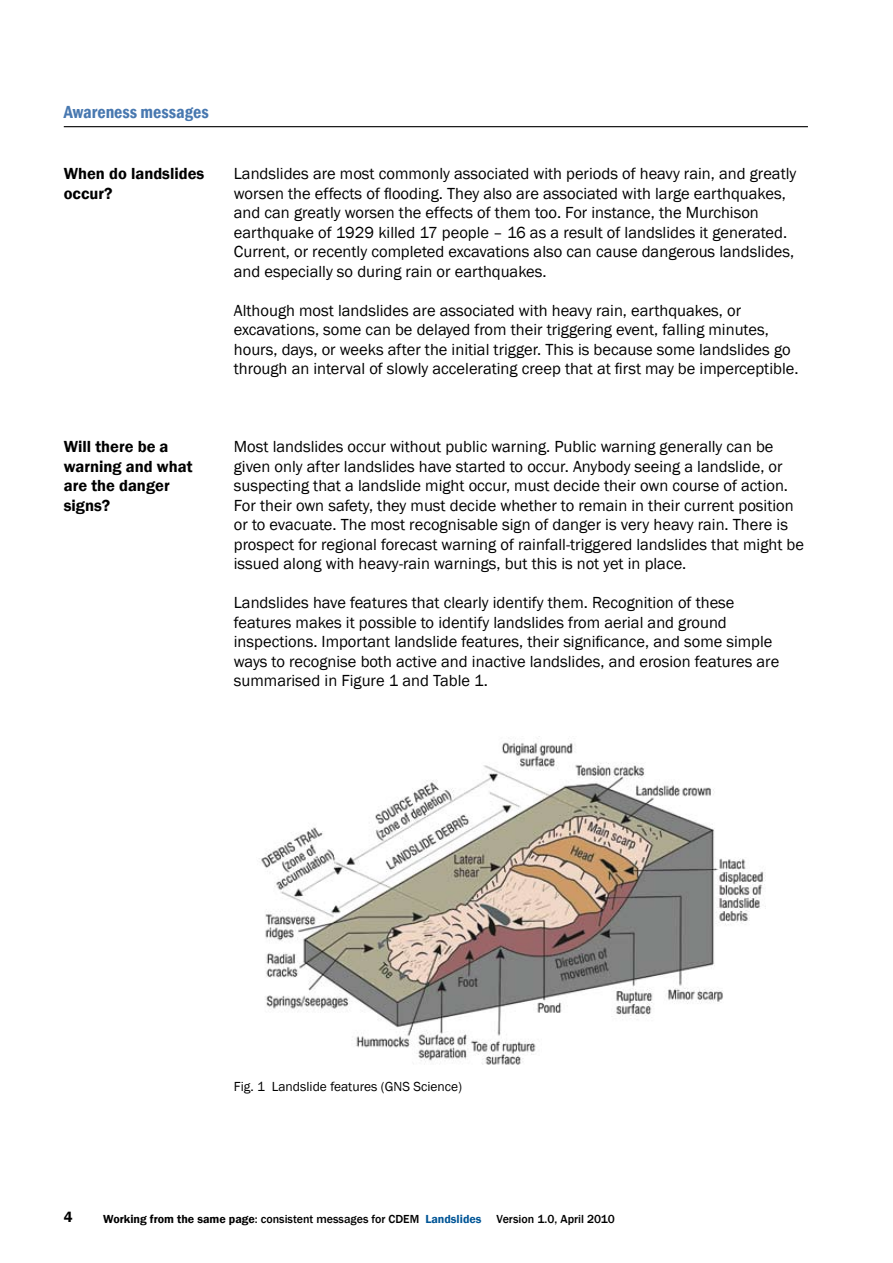
<style>
.page{position:relative;width:893px;height:1263px;background:#fff}
.page>*{position:absolute;margin:0;border:0;box-sizing:border-box;transform-origin:0 0}
.t1{font:600 condensed 18px "Franklin Gothic";color:#4878b0}
.t2{font:16.5px/19.5px "Franklin Gothic";color:#000}
.t3{font:600 16.5px/19.5px "Franklin Gothic";color:#000}
.t4{font:600 15px "Franklin Gothic";color:#000}
.t5{font:13.5px "Franklin Gothic";color:#000}
.t6{font:500 12px "Franklin Gothic";color:#000}
.s1{font-weight:600}
.s2{font-weight:600;color:#005596}
</style>
<div class="page">
<hr style="left:64px;top:126px;width:744px;height:1px;background:#000">
<img style="left:259px;top:736px;width:506px;height:329px">
<p class="t1" style="left:64px;top:100px;width:146px">Awareness messages</p>
<p class="t3" style="left:64px;top:164px;width:142px">When do landslides occur?</p>
<p class="t3" style="left:64px;top:437px;width:130px">Will there be a warning and what are the danger signs?</p>
<p class="t2" style="left:234px;top:164px;width:564px">Landslides are most commonly associated with periods of heavy rain, and greatly worsen the effects of flooding. They also are associated with large earthquakes, and can greatly worsen the effects of them too. For instance, the Murchison earthquake of 1929 killed 17 people – 16 as a result of landslides it generated.<br>Current, or recently completed excavations also can cause dangerous landslides, and especially so during rain or earthquakes.</p>
<p class="t2" style="left:234px;top:301px;width:566px">Although most landslides are associated with heavy rain, earthquakes, or excavations, some can be delayed from their triggering event, falling minutes, hours, days, or weeks after the initial trigger. This is because some landslides go through an interval of slowly accelerating creep that at first may be imperceptible.</p>
<p class="t2" style="left:234px;top:437px;width:572px">Most landslides occur without public warning. Public warning generally can be given only after landslides have started to occur. Anybody seeing a landslide, or suspecting that a landslide might occur, must decide their own course of action.<br>For their own safety, they must decide whether to remain in their current position or to evacuate. The most recognisable sign of danger is very heavy rain. There is prospect for regional forecast warning of rainfall-triggered landslides that might be issued along with heavy-rain warnings, but this is not yet in place.</p>
<p class="t2" style="left:234px;top:593px;width:547px">Landslides have features that clearly identify them. Recognition of these features makes it possible to identify landslides from aerial and ground inspections. Important landslide features, their significance, and some simple ways to recognise both active and inactive landslides, and erosion features are summarised in Figure 1 and Table 1.</p>
<p class="t5" style="left:234px;top:1078px;width:230px">Fig. 1 Landslide features (GNS Science)</p>
<p class="t4" style="left:64px;top:1208px;width:10px">4</p>
<p class="t6" style="left:103px;top:1211px;width:513px"><span class="s1">Working from the same page</span>: consistent messages for CDEM <span class="s2">Landslides</span> Version 1.0, April 2010</p>
</div>
